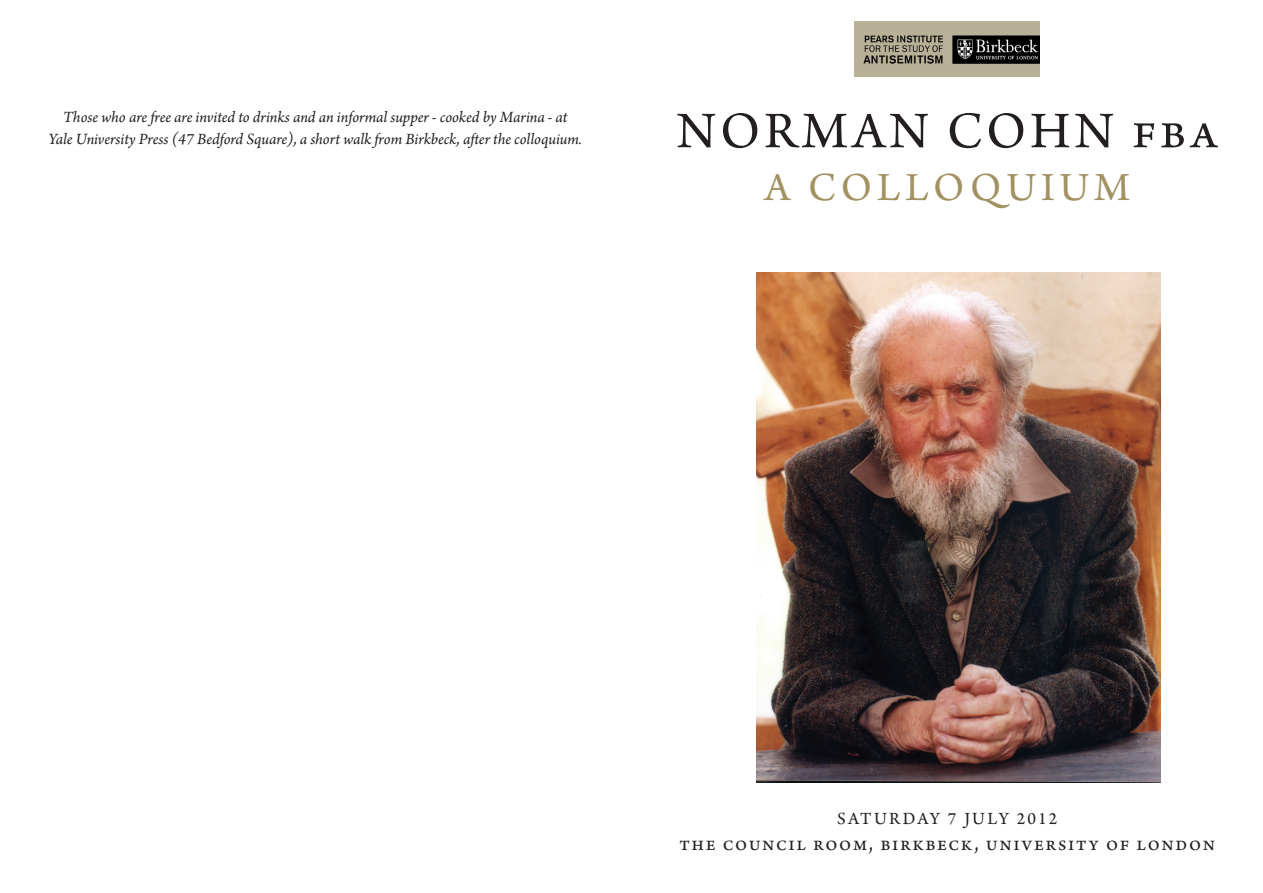
<style>
.page{position:relative;width:1263px;height:893px;background:#fff}
.page>*{position:absolute;margin:0;border:0;box-sizing:border-box;transform-origin:0 0}
.t1{font:54px "Arno Pro";letter-spacing:.07em;color:#231f20}
.t2{font:42px "Arno Pro";letter-spacing:.12em;color:#a29161}
.t3{font:21px "Arno Pro";letter-spacing:.075em;color:#231f20}
.t4{font:18px "Arno Pro";letter-spacing:.12em;color:#231f20}
.t5{font:italic 16.5px "Arno Pro";letter-spacing:-.005em;color:#231f20}
</style>
<div class="page">
<img style="left:757px;top:272px;width:404px;height:510px">
<img style="left:855px;top:21px;width:185px;height:56px">
<p class="t5" style="left:63px;top:107px;width:506px">Those who are free are invited to drinks and an informal supper - cooked by Marina - at</p>
<p class="t5" style="left:48px;top:130px;width:535px">Yale University Press (47 Bedford Square), a short walk from Birkbeck, after the colloquium.</p>
<p class="t1" style="left:677px;top:100px;width:543px">NORMAN COHN fba</p>
<p class="t2" style="left:764px;top:163px;width:367px">A COLLOQUIUM</p>
<p class="t4" style="left:837px;top:809px;width:222px">SATURDAY 7 JULY 2012</p>
<p class="t3" style="left:679px;top:832px;width:537px">the council room, birkbeck, university of london</p>
</div>
